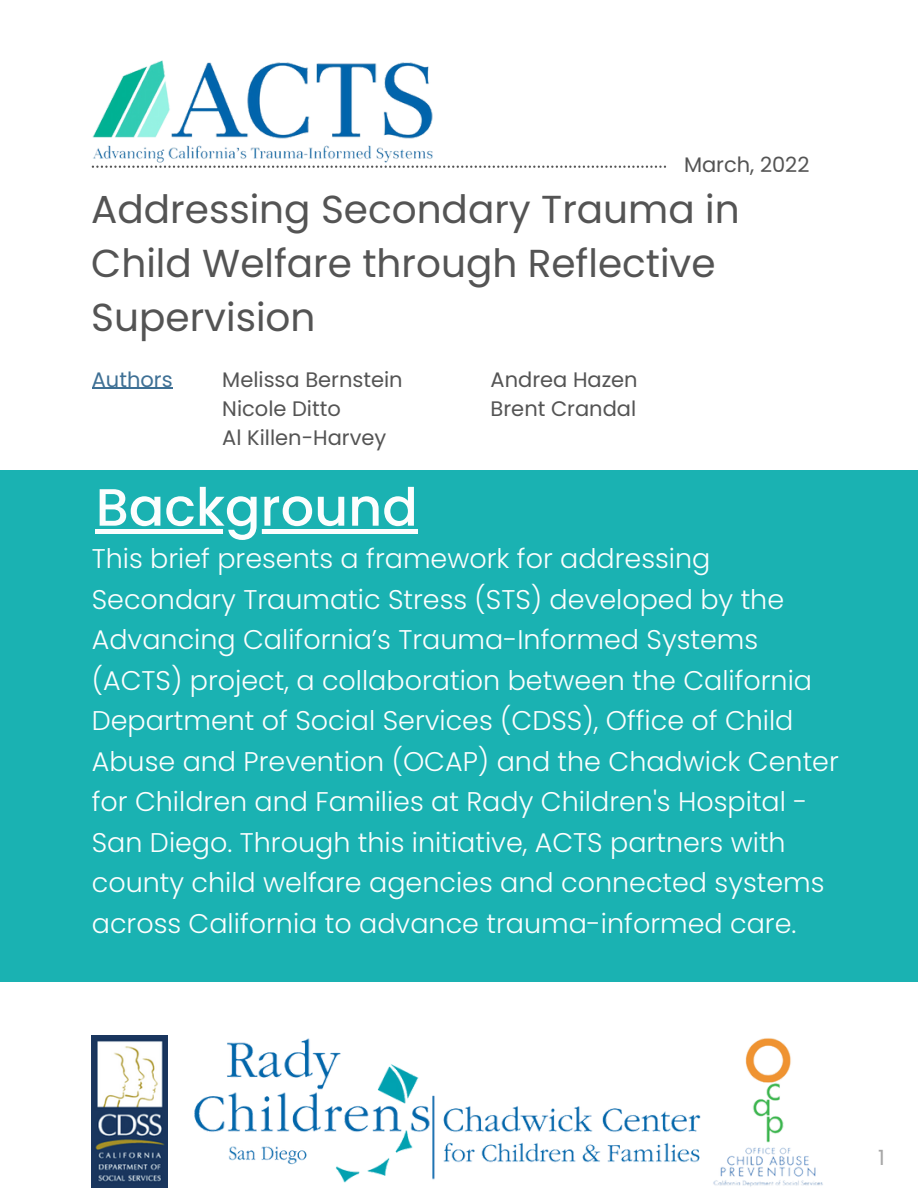
<style>
.page{position:relative;width:918px;height:1188px;background:#fff}
.page>*{position:absolute;margin:0;border:0;box-sizing:border-box;transform-origin:0 0}
.t1{font:500 52.5px "Poppins";color:#fcfefe}
.t2{font:39px/54px "Poppins";color:#545454}
.t3{font:300 27px/40.5px "Poppins";color:#fcfefe}
.t4{font:21px/29.2px "Poppins";color:#545454}
.t5{font:21px "Poppins";color:#3e7095}
.t6{font:21px "Poppins";color:#a6a6a6}
</style>
<div class="page">
<img style="left:92px;top:60px;width:349px;height:106px">
<svg style="left:92px;top:166px;width:574px;height:2px"></svg>
<div style="left:0;top:470px;width:918px;height:511px;background:#1ab2b2"></div>
<img style="left:194px;top:1038px;width:629px;height:149px">
<img style="left:91px;top:1036px;width:77px;height:151px">
<hr style="left:92px;top:388px;width:81px;height:1px;background:#3e7095">
<div style="left:96px;top:529px;width:322px;height:5px;background:#fcfefe"></div>
<p class="t4" style="left:684px;top:150px;width:127px">March, 2022</p>
<h2 class="t2" style="left:91px;top:182px;width:650px">Addressing Secondary Trauma in<br>Child Welfare through Reflective<br>Supervision</h2>
<p class="t5" style="left:92px;top:365px;width:82px">Authors</p>
<p class="t4" style="left:222px;top:365px;width:182px">Melissa Bernstein<br>Nicole Ditto<br>Al Killen-Harvey</p>
<h1 class="t1" style="left:96px;top:471px;width:324px">Background</h1>
<p class="t3" style="left:92px;top:538px;width:749px">This brief presents a framework for addressing Secondary Traumatic Stress (STS) developed by the Advancing California’s Trauma-Informed Systems (ACTS) project, a collaboration between the California Department of Social Services (CDSS), Office of Child Abuse and Prevention (OCAP) and the Chadwick Center for Children and Families at Rady Children's Hospital - San Diego. Through this initiative, ACTS partners with county child welfare agencies and connected systems across California to advance trauma-informed care.</p>
<p class="t4" style="left:491px;top:365px;width:149px">Andrea Hazen<br>Brent Crandal</p>
<p class="t6" style="left:878px;top:1143px;width:8px">1</p>
</div>
